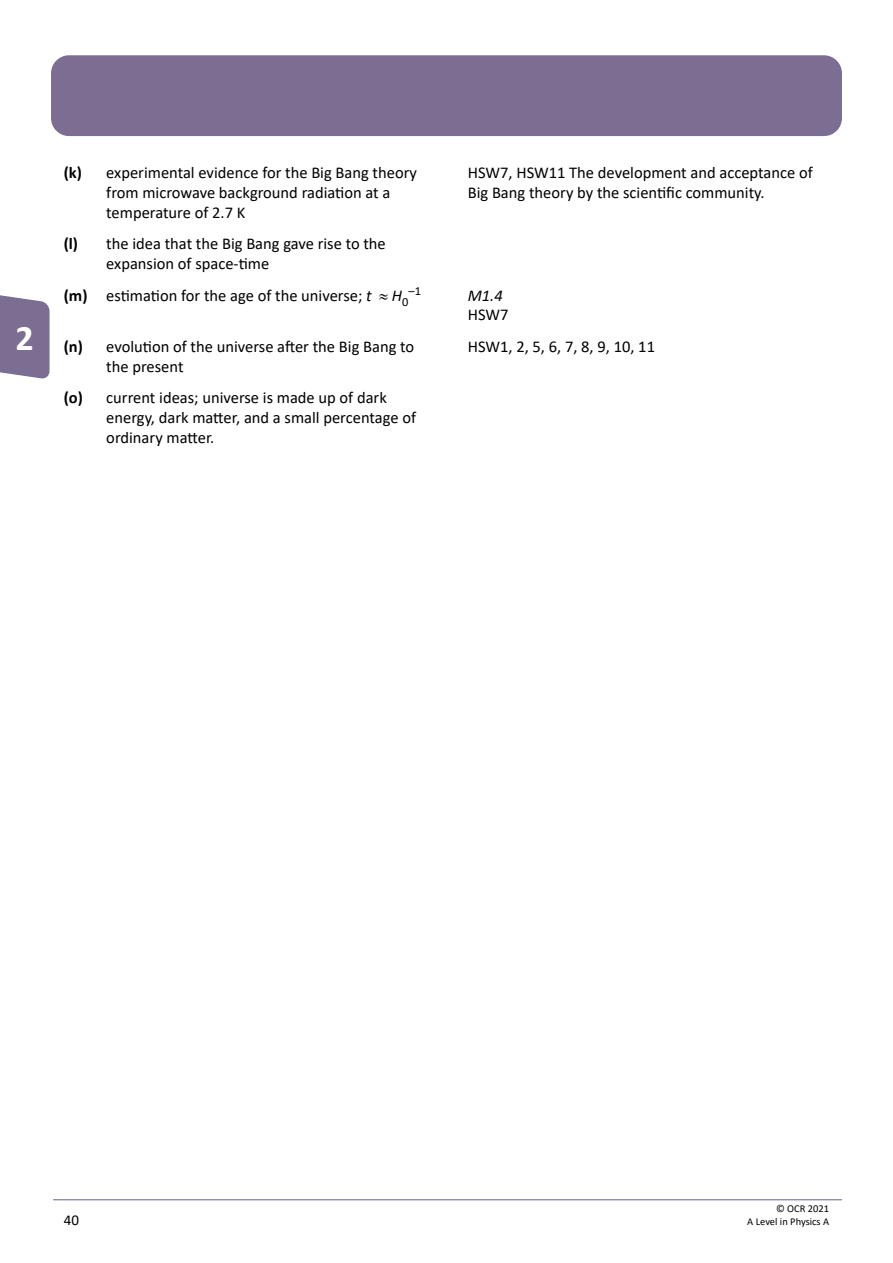
<style>
.page{position:relative;width:893px;height:1263px;background:#fff}
.page>*{position:absolute;margin:0;border:0;box-sizing:border-box;transform-origin:0 0}
.t1{font:700 36px "Calibri";color:#fff}
.t2{font:16.5px/19.8px "Calibri";color:#000}
.BodyText{font:700 16.5px "Calibri";color:#000}
.t3{font:italic 16.5px "Calibri";color:#000}
.t4{font:15px "Calibri";color:#000}
.t5{font:12.3px "Calibri";color:#000}
.t6{font:10.5px "Calibri";color:#000}
.s1{font-style:italic}
</style>
<div class="page">
<hr style="left:53px;top:1199px;width:789px;height:1px;background:#7b6e92">
<div style="left:51px;top:55px;width:791px;height:81px;background:#7b6e92;border-radius:18px"></div>
<svg style="left:0;top:295px;width:50px;height:84px;background:#877c9c"></svg>
<h1 class="t1" style="left:16px;top:312px;width:20px">2</h1>
<p class="BodyText" style="left:64px;top:161px;width:20px">(k)</p>
<p class="t2" style="left:106px;top:162px;width:312px">experimental evidence for the Big Bang theory from microwave background radiation at a temperature of 2.7 K</p>
<p class="t2" style="left:468px;top:162px;width:346px">HSW7, HSW11 The development and acceptance of<br>Big Bang theory by the scientific community.</p>
<p class="BodyText" style="left:64px;top:232px;width:16px">(l)</p>
<p class="t2" style="left:106px;top:234px;width:281px">the idea that the Big Bang gave rise to the expansion of space-time</p>
<p class="BodyText" style="left:64px;top:283px;width:25px">(m)</p>
<p class="t2" style="left:106px;top:285px;width:304px">estimation for the age of the universe; <span class="s1">t</span> ≈ <span class="s1">H</span><sub>0</sub></p>
<p class="t5" style="left:409px;top:282px;width:14px">–1</p>
<p class="t3" style="left:468px;top:284px;width:36px">M1.4</p>
<p class="t2" style="left:468px;top:305px;width:42px">HSW7</p>
<p class="BodyText" style="left:64px;top:335px;width:21px">(n)</p>
<p class="t2" style="left:106px;top:336px;width:309px">evolution of the universe after the Big Bang to the present</p>
<p class="t2" style="left:468px;top:336px;width:189px">HSW1, 2, 5, 6, 7, 8, 9, 10, 11</p>
<p class="BodyText" style="left:64px;top:386px;width:21px">(o)</p>
<p class="t2" style="left:106px;top:387px;width:311px">current ideas; universe is made up of dark energy, dark matter, and a small percentage of ordinary matter.</p>
<p class="t6" style="left:776px;top:1201px;width:55px">© OCR 2021</p>
<p class="t4" style="left:64px;top:1209px;width:17px">40</p>
<p class="t6" style="left:747px;top:1214px;width:83px">A Level in Physics A</p>
</div>
